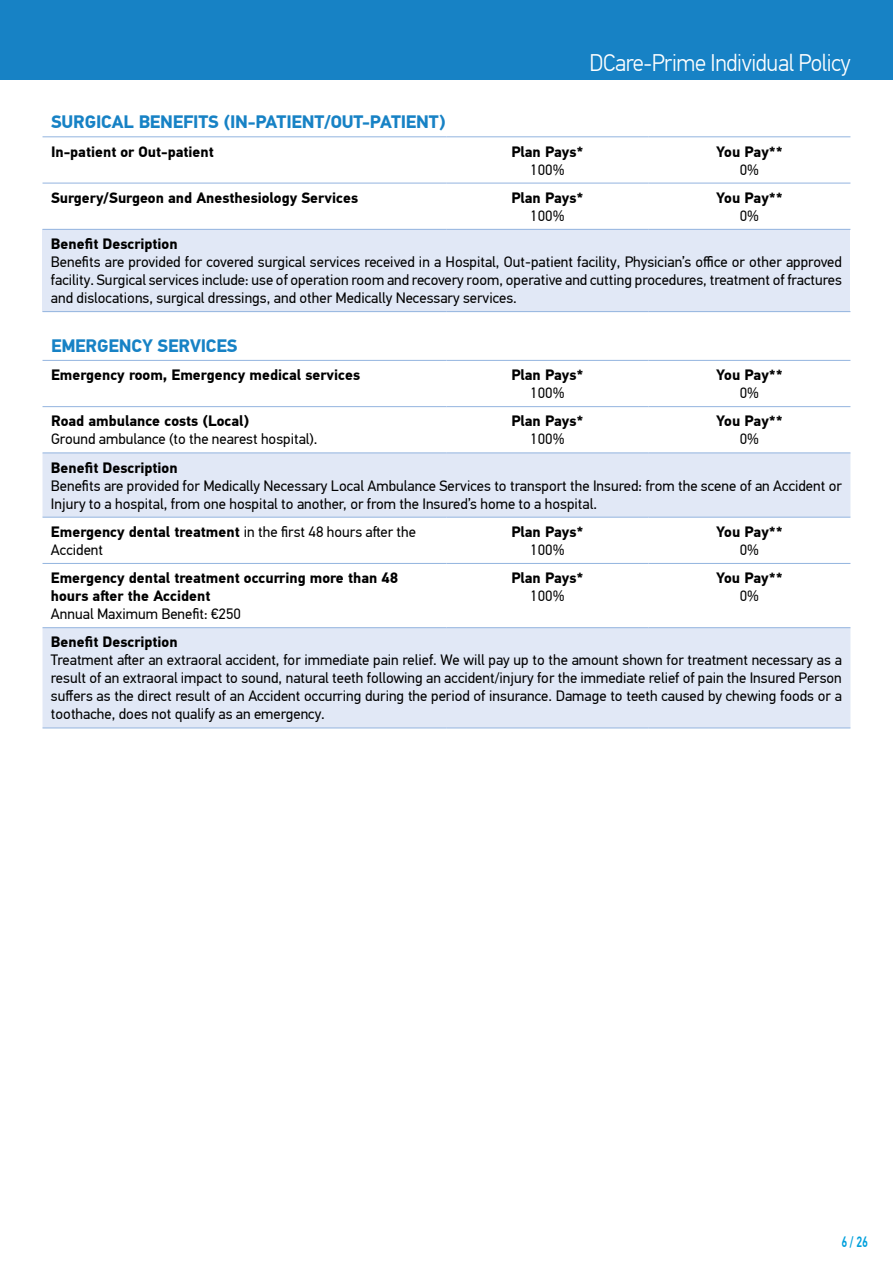
<style>
.page{position:relative;width:893px;height:1263px;background:#fff}
.page>*{position:absolute;margin:0;border:0;box-sizing:border-box;transform-origin:0 0}
.t1{font:300 24px "PF Din Text Pro";letter-spacing:-.015em;color:#fff;scale:.95 1}
.t2{font:700 18px "PF Din Text Pro";letter-spacing:-.01em;color:#1782c5}
.t3{font:15px/18px "PF Din Text Pro";color:#000;text-align:justify}
.t4{font:700 15px/18px "PF Din Text Pro";color:#000}
.t5{font:500 15px "PF Din Text Pro";color:#00a0dc;scale:.74 1}
.s1{font-weight:700}
</style>
<div class="page">
<div style="left:43px;top:229px;width:807px;height:83px;background:#e1e8f6"></div>
<hr style="left:43px;top:137px;width:403px;height:1px;background:#93b4df">
<hr style="left:446px;top:137px;width:202px;height:1px;background:#93b4df">
<hr style="left:648px;top:137px;width:202px;height:1px;background:#93b4df">
<hr style="left:43px;top:183px;width:403px;height:1px;background:#93b4df">
<hr style="left:446px;top:183px;width:202px;height:1px;background:#93b4df">
<hr style="left:648px;top:183px;width:202px;height:1px;background:#93b4df">
<hr style="left:43px;top:229px;width:403px;height:1px;background:#93b4df">
<hr style="left:446px;top:229px;width:202px;height:1px;background:#93b4df">
<hr style="left:648px;top:229px;width:202px;height:1px;background:#93b4df">
<hr style="left:43px;top:311px;width:403px;height:1px;background:#93b4df">
<hr style="left:446px;top:311px;width:202px;height:1px;background:#93b4df">
<hr style="left:648px;top:311px;width:202px;height:1px;background:#93b4df">
<svg style="left:43px;top:454px;width:807px;height:274px;fill:#e1e8f6"></svg>
<hr style="left:43px;top:360px;width:403px;height:1px;background:#93b4df">
<hr style="left:446px;top:360px;width:202px;height:1px;background:#93b4df">
<hr style="left:648px;top:360px;width:202px;height:1px;background:#93b4df">
<hr style="left:43px;top:406px;width:403px;height:1px;background:#93b4df">
<hr style="left:446px;top:406px;width:202px;height:1px;background:#93b4df">
<hr style="left:648px;top:406px;width:202px;height:1px;background:#93b4df">
<hr style="left:43px;top:453px;width:403px;height:1px;background:#93b4df">
<hr style="left:446px;top:453px;width:202px;height:1px;background:#93b4df">
<hr style="left:648px;top:453px;width:202px;height:1px;background:#93b4df">
<hr style="left:43px;top:517px;width:403px;height:1px;background:#93b4df">
<hr style="left:446px;top:517px;width:202px;height:1px;background:#93b4df">
<hr style="left:648px;top:517px;width:202px;height:1px;background:#93b4df">
<hr style="left:43px;top:563px;width:403px;height:1px;background:#93b4df">
<hr style="left:446px;top:563px;width:202px;height:1px;background:#93b4df">
<hr style="left:648px;top:563px;width:202px;height:1px;background:#93b4df">
<hr style="left:43px;top:627px;width:403px;height:1px;background:#93b4df">
<hr style="left:446px;top:627px;width:202px;height:1px;background:#93b4df">
<hr style="left:648px;top:627px;width:202px;height:1px;background:#93b4df">
<hr style="left:43px;top:728px;width:403px;height:1px;background:#93b4df">
<hr style="left:446px;top:728px;width:202px;height:1px;background:#93b4df">
<hr style="left:648px;top:728px;width:202px;height:1px;background:#93b4df">
<div style="left:0;top:0;width:893px;height:79px;background:#1782c5"></div>
<h1 class="t1" style="left:590px;top:49px;width:276px">DCare-Prime Individual Policy</h1>
<p class="t2" style="left:51px;top:111px;width:396px">SURGICAL BENEFITS (IN-PATIENT/OUT-PATIENT)</p>
<p class="t4" style="left:51px;top:143px;width:164px">In-patient or Out-patient</p>
<p class="t4" style="left:511px;top:143px;width:74px">Plan Pays*</p>
<p class="t3" style="left:530px;top:161px;width:36px">100%</p>
<p class="t4" style="left:51px;top:189px;width:309px">Surgery/Surgeon and Anesthesiology Services</p>
<p class="t4" style="left:511px;top:189px;width:74px">Plan Pays*</p>
<p class="t3" style="left:530px;top:207px;width:36px">100%</p>
<p class="t4" style="left:716px;top:143px;width:68px">You Pay**</p>
<p class="t3" style="left:740px;top:161px;width:21px">0%</p>
<p class="t4" style="left:716px;top:189px;width:68px">You Pay**</p>
<p class="t3" style="left:740px;top:207px;width:21px">0%</p>
<p class="t4" style="left:51px;top:235px;width:128px">Benefit Description</p>
<p class="t3" style="left:51px;top:253px;width:792px">Benefits are provided for covered surgical services received in a Hospital, Out-patient facility, Physician’s office or other approved facility. Surgical services include: use of operation room and recovery room, operative and cutting procedures, treatment of fractures and dislocations, surgical dressings, and other Medically Necessary services.</p>
<p class="t2" style="left:51px;top:335px;width:188px">EMERGENCY SERVICES</p>
<p class="t4" style="left:51px;top:366px;width:311px">Emergency room, Emergency medical services</p>
<p class="t4" style="left:511px;top:366px;width:74px">Plan Pays*</p>
<p class="t3" style="left:530px;top:384px;width:36px">100%</p>
<p class="t4" style="left:716px;top:366px;width:68px">You Pay**</p>
<p class="t3" style="left:740px;top:384px;width:21px">0%</p>
<p class="t4" style="left:51px;top:413px;width:200px">Road ambulance costs (Local)</p>
<p class="t3" style="left:51px;top:430px;width:268px">Ground ambulance (to the nearest hospital).</p>
<p class="t4" style="left:511px;top:413px;width:74px">Plan Pays*</p>
<p class="t3" style="left:530px;top:430px;width:36px">100%</p>
<p class="t4" style="left:716px;top:413px;width:68px">You Pay**</p>
<p class="t3" style="left:740px;top:430px;width:21px">0%</p>
<p class="t4" style="left:51px;top:459px;width:128px">Benefit Description</p>
<p class="t3" style="left:51px;top:477px;width:792px">Benefits are provided for Medically Necessary Local Ambulance Services to transport the Insured: from the scene of an Accident or<br>Injury to a hospital, from one hospital to another, or from the Insured’s home to a hospital.</p>
<p class="t3" style="left:51px;top:523px;width:366px"><span class="s1">Emergency dental treatment</span> in the first 48 hours after the<br>Accident</p>
<p class="t4" style="left:511px;top:523px;width:74px">Plan Pays*</p>
<p class="t4" style="left:716px;top:523px;width:68px">You Pay**</p>
<p class="t3" style="left:740px;top:541px;width:21px">0%</p>
<p class="t3" style="left:530px;top:541px;width:36px">100%</p>
<p class="t4" style="left:51px;top:569px;width:349px">Emergency dental treatment occurring more than 48 hours after the Accident</p>
<p class="t3" style="left:51px;top:605px;width:192px">Annual Maximum Benefit: €250</p>
<p class="t4" style="left:511px;top:569px;width:74px">Plan Pays*</p>
<p class="t3" style="left:530px;top:587px;width:36px">100%</p>
<p class="t4" style="left:716px;top:569px;width:68px">You Pay**</p>
<p class="t3" style="left:740px;top:587px;width:21px">0%</p>
<p class="t4" style="left:51px;top:634px;width:128px">Benefit Description</p>
<p class="t3" style="left:51px;top:651px;width:792px">Treatment after an extraoral accident, for immediate pain relief. We will pay up to the amount shown for treatment necessary as a result of an extraoral impact to sound, natural teeth following an accident/injury for the immediate relief of pain the Insured Person suffers as the direct result of an Accident occurring during the period of insurance. Damage to teeth caused by chewing foods or a toothache, does not qualify as an emergency.</p>
<p class="t5" style="left:842px;top:1233px;width:37px">6 / 26</p>
</div>
